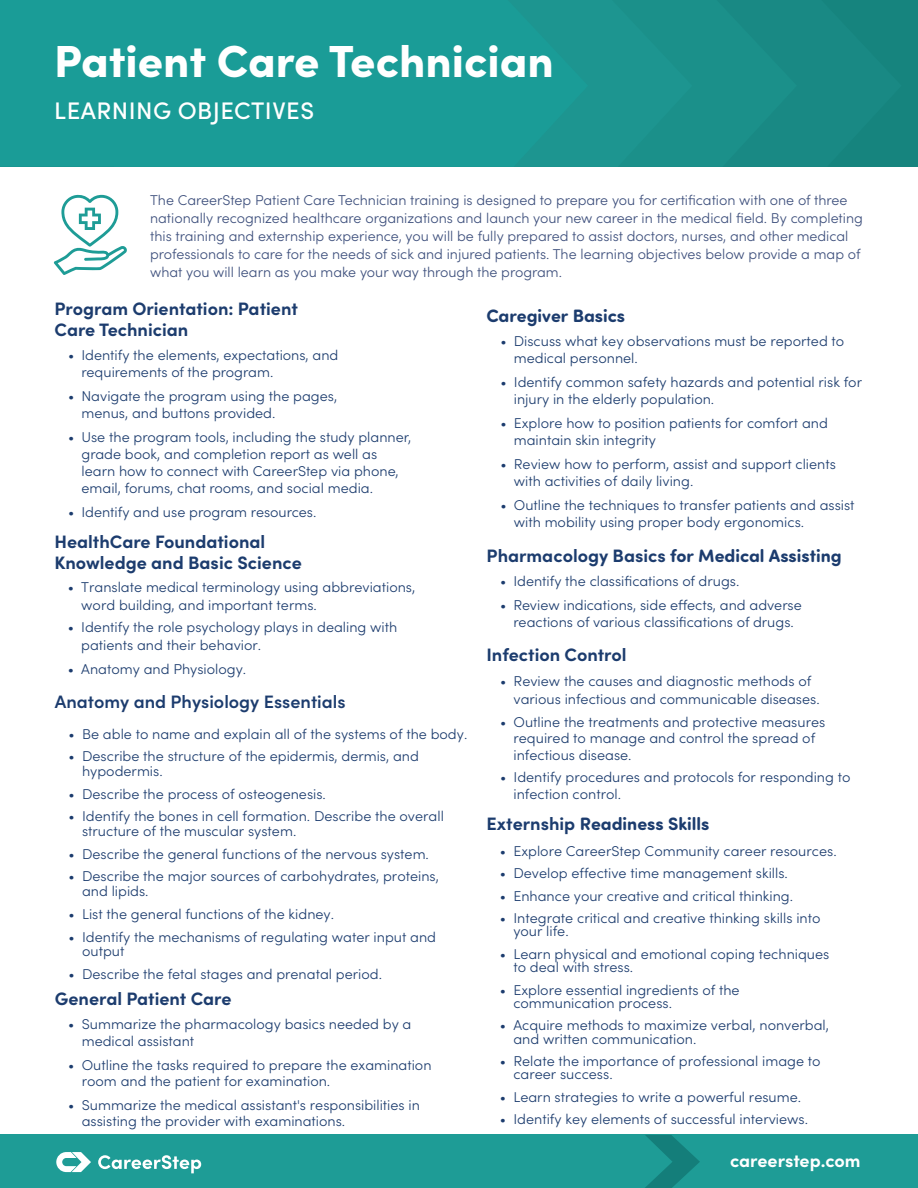
<style>
.page{position:relative;width:918px;height:1188px;background:#fff}
.page>*{position:absolute;margin:0;border:0;box-sizing:border-box;transform-origin:0 0}
.t1{font:900 45px "Sofia Pro";color:#fff}
.t2{font:500 24px "Sofia Pro";letter-spacing:.02em;color:#fff}
.t3{font:700 18px/21.6px "Sofia Pro";color:#1c3c6e}
.t4{font:700 18px "Sofia Pro Soft";color:#1c3c6e}
.t5{font:600 18px "Sofia Pro";color:#1c3c6e}
.t6{font:700 18px "Sofia Pro";letter-spacing:-.005em;color:#fff}
.t7{font:300 14.25px/17.1px "Sofia Pro";color:#1c3c6e}
.t8{font:300 14.25px/18px "Sofia Pro";color:#3d4f7c}
.s1{font-family:"Sofia Pro"}
</style>
<div class="page">
<div style="left:797px;top:0;width:105px;height:167px;background:#198984"></div>
<div style="left:692px;top:0;width:105px;height:167px;background:#1b908a"></div>
<div style="left:588px;top:0;width:104px;height:167px;background:#1d9590"></div>
<div style="left:0;top:0;width:588px;height:167px;background:#1a9c97"></div>
<div style="left:0;top:1135px;width:918px;height:53px;background:#1e9c96"></div>
<svg style="left:645px;top:1135px;width:55px;height:53px"></svg>
<svg style="left:56px;top:1152px;width:35px;height:20px"></svg>
<svg style="left:98px;top:1155px;width:103px;height:18px"></svg>
<svg style="left:54px;top:194px;width:73px;height:81px"></svg>
<h1 class="t1" style="left:54px;top:26px;width:501px">Patient Care Technician</h1>
<h2 class="t2" style="left:54px;top:93px;width:261px">LEARNING OBJECTIVES</h2>
<p class="t8" style="left:150px;top:191px;width:714px">The CareerStep Patient Care Technician training is designed to prepare you for certification with one of three nationally recognized healthcare organizations and launch your new career in the medical field. By completing this training and externship experience, you will be fully prepared to assist doctors, nurses, and other medical professionals to care for the needs of sick and injured patients. The learning objectives below provide a map of what you will learn as you make your way through the program.</p>
<p class="t3" style="left:55px;top:296px;width:245px">Program Orientation: Patient<br>Care Technician</p>
<p class="t7" style="left:82px;top:346px;width:258px;text-indent:-14px">• Identify the elements, expectations, and requirements of the program.</p>
<p class="t7" style="left:82px;top:387px;width:257px;text-indent:-14px">• Navigate the program using the pages, menus, and buttons provided.</p>
<p class="t7" style="left:82px;top:428px;width:331px;text-indent:-14px">• Use the program tools, including the study planner, grade book, and completion report as well as learn how to connect with CareerStep via phone, email, forums, chat rooms, and social media.</p>
<p class="t7" style="left:68px;top:503px;width:250px">• Identify and use program resources.</p>
<p class="t3" style="left:55px;top:529px;width:249px">HealthCare Foundational<br>Knowledge and Basic Science</p>
<p class="t7" style="left:81px;top:578px;width:336px;text-indent:-13px">• Translate medical terminology using abbreviations, word building, and important terms.</p>
<p class="t7" style="left:81px;top:617px;width:318px;line-height:18.3px;text-indent:-13px">• Identify the role psychology plays in dealing with patients and their behavior.</p>
<p class="t7" style="left:68px;top:660px;width:180px">• Anatomy and Physiology.</p>
<p class="t5" style="left:55px;top:692px;width:292px">Anatomy and Physiology Essentials</p>
<p class="t7" style="left:69px;top:724px;width:400px">• Be able to name and explain all of the systems of the body.</p>
<p class="t7" style="left:82px;top:748px;width:338px;line-height:14.7px;text-indent:-13px">• Describe the structure of the epidermis, dermis, and hypodermis.</p>
<p class="t7" style="left:69px;top:784px;width:259px">• Describe the process of osteogenesis.</p>
<p class="t7" style="left:82px;top:808px;width:363px;line-height:14.7px;text-indent:-13px">• Identify the bones in cell formation. Describe the overall structure of the muscular system.</p>
<p class="t7" style="left:69px;top:844px;width:362px">• Describe the general functions of the nervous system.</p>
<p class="t7" style="left:82px;top:868px;width:358px;line-height:14.7px;text-indent:-13px">• Describe the major sources of carbohydrates, proteins, and lipids.</p>
<p class="t7" style="left:69px;top:905px;width:267px">• List the general functions of the kidney.</p>
<p class="t7" style="left:82px;top:928px;width:355px;line-height:14.7px;text-indent:-13px">• Identify the mechanisms of regulating water input and output</p>
<p class="t7" style="left:69px;top:965px;width:315px">• Describe the fetal stages and prenatal period.</p>
<p class="t3" style="left:55px;top:986px;width:178px">General Patient Care</p>
<p class="t7" style="left:82px;top:1015px;width:331px;text-indent:-13px">• Summarize the pharmacology basics needed by a medical assistant</p>
<p class="t7" style="left:82px;top:1056px;width:351px;line-height:15.9px;text-indent:-13px">• Outline the tasks required to prepare the examination room and the patient for examination.</p>
<p class="t7" style="left:82px;top:1096px;width:340px;line-height:15.9px;text-indent:-13px">• Summarize the medical assistant's responsibilities in assisting the provider with examinations.</p>
<p class="t4" style="left:487px;top:306px;width:140px">Caregiver Basics</p>
<p class="t7" style="left:514px;top:331px;width:332px;text-indent:-13px">• Discuss what key observations must be reported to medical personnel.</p>
<p class="t7" style="left:514px;top:372px;width:350px;text-indent:-13px">• Identify common safety hazards and potential risk for injury in the elderly population.</p>
<p class="t7" style="left:514px;top:413px;width:316px;text-indent:-13px">• Explore how to position patients for comfort and maintain skin integrity</p>
<p class="t7" style="left:514px;top:454px;width:324px;text-indent:-13px">• Review how to perform, assist and support clients with activities of daily living.</p>
<p class="t7" style="left:514px;top:495px;width:342px;text-indent:-13px">• Outline the techniques to transfer patients and assist with mobility using proper body ergonomics.</p>
<p class="t4" style="left:487px;top:545px;width:357px"><span class="s1">Pharmacology Basics</span> for Medical Assisting</p>
<p class="t7" style="left:500px;top:571px;width:241px">• Identify the classifications of drugs.</p>
<p class="t7" style="left:500px;top:595px;width:303px;text-align:center">• Review indications, side effects, and adverse reactions of various classifications of drugs.</p>
<p class="t3" style="left:487px;top:642px;width:142px">Infection Control</p>
<p class="t7" style="left:513px;top:671px;width:308px;line-height:18.3px;text-indent:-13px">• Review the causes and diagnostic methods of various infectious and communicable diseases.</p>
<p class="t7" style="left:513px;top:713px;width:313px;line-height:16.5px;text-indent:-13px">• Outline the treatments and protective measures required to manage and control the spread of infectious disease.</p>
<p class="t7" style="left:513px;top:768px;width:339px;text-indent:-13px">• Identify procedures and protocols for responding to infection control.</p>
<p class="t4" style="left:487px;top:813px;width:225px"><span class="s1">Externship</span> Readiness Skills</p>
<p class="t7" style="left:500px;top:841px;width:338px">• Explore CareerStep Community career resources.</p>
<p class="t7" style="left:500px;top:864px;width:290px">• Develop effective time management skills.</p>
<p class="t7" style="left:500px;top:886px;width:295px">• Enhance your creative and critical thinking.</p>
<p class="t7" style="left:513px;top:911px;width:309px;line-height:13.4px;text-indent:-13px">• Integrate critical and creative thinking skills into your life.</p>
<p class="t7" style="left:513px;top:946px;width:318px;line-height:13.4px;text-indent:-13px">• Learn physical and emotional coping techniques to deal with stress.</p>
<p class="t7" style="left:513px;top:982px;width:228px;line-height:13.4px;text-indent:-13px">• Explore essential ingredients of the communication process.</p>
<p class="t7" style="left:513px;top:1018px;width:317px;line-height:13.4px;text-indent:-13px">• Acquire methods to maximize verbal, nonverbal, and written communication.</p>
<p class="t7" style="left:513px;top:1054px;width:309px;line-height:13.4px;text-indent:-13px">• Relate the importance of professional image to career success.</p>
<p class="t7" style="left:500px;top:1088px;width:303px">• Learn strategies to write a powerful resume.</p>
<p class="t7" style="left:500px;top:1110px;width:310px">• Identify key elements of successful interviews.</p>
<p class="t6" style="left:730px;top:1147px;width:132px">careerstep.com</p>
</div>
